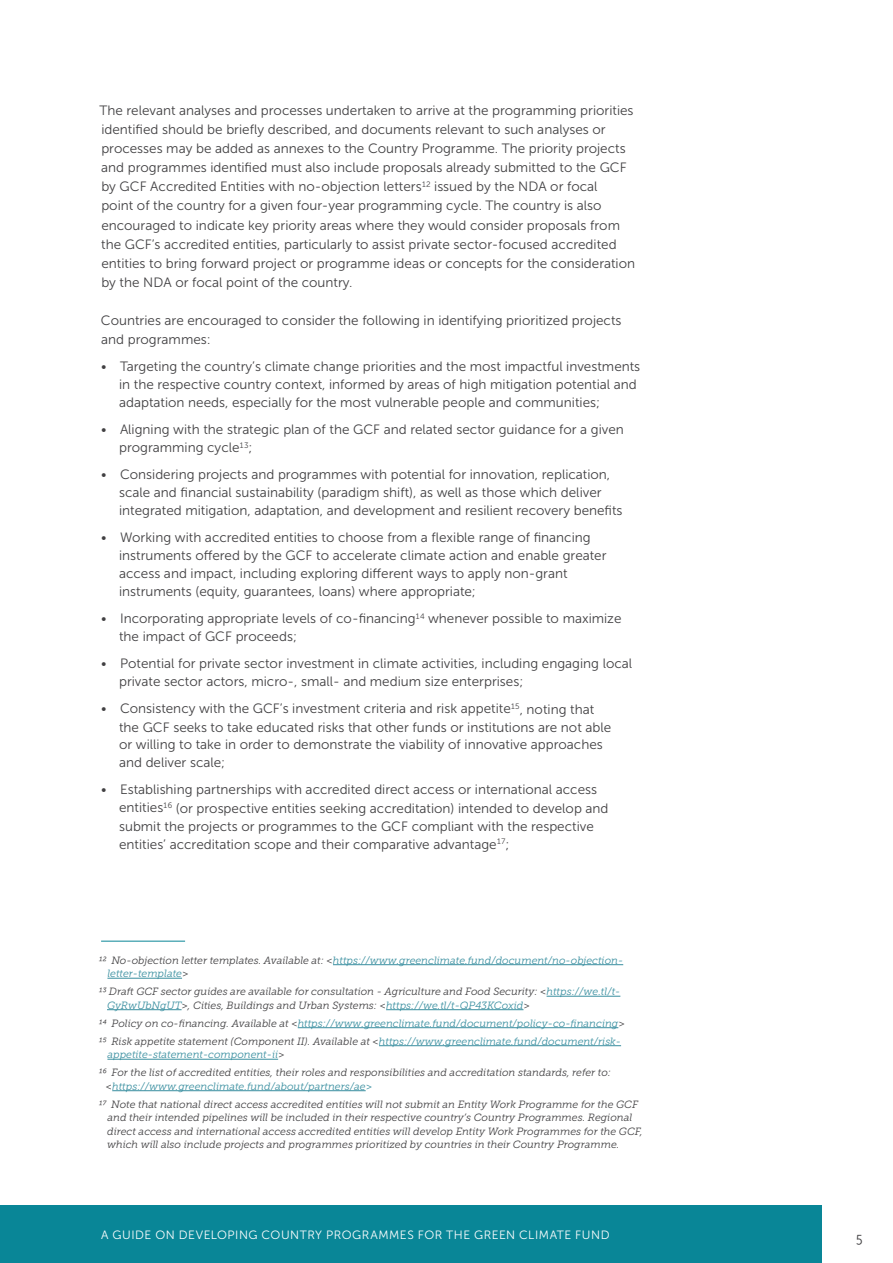
<style>
.page{position:relative;width:893px;height:1263px;background:#fff}
.page>*{position:absolute;margin:0;border:0;box-sizing:border-box;transform-origin:0 0}
.t1{font:15px "Museo Sans Cond 300";color:#414042}
.t2{font:13.5px/18px "Museo Sans 300";color:#414042}
.t3{font:12px "Museo Sans 300";letter-spacing:.045em;color:#fff}
.t4{font:italic 10.5px/13.5px "Museo Slab 300";color:#414042}
.t5{font:italic 10.5px/13.5px "Museo Slab 300";color:#388e9f}
.s1{color:#414042}
.s2{color:#388e9f}
</style>
<div class="page">
<div style="left:0;top:1205px;width:821px;height:58px;background:#098697"></div>
<hr style="left:101px;top:941px;width:84px;height:1px;background:#098697">
<hr style="left:333px;top:964px;width:290px;height:1px;background:#388e9f">
<hr style="left:107px;top:978px;width:75px;height:1px;background:#388e9f">
<hr style="left:547px;top:996px;width:73px;height:1px;background:#388e9f">
<hr style="left:107px;top:1009px;width:75px;height:1px;background:#388e9f">
<hr style="left:386px;top:1009px;width:137px;height:1px;background:#388e9f">
<hr style="left:298px;top:1027px;width:320px;height:1px;background:#388e9f">
<hr style="left:379px;top:1045px;width:242px;height:1px;background:#388e9f">
<hr style="left:107px;top:1059px;width:171px;height:1px;background:#388e9f">
<hr style="left:112px;top:1090px;width:254px;height:1px;background:#388e9f">
<p class="t2" style="left:99px;top:101px;width:537px;line-height:19.2px">The relevant analyses and processes undertaken to arrive at the programming priorities identified should be briefly described, and documents relevant to such analyses or processes may be added as annexes to the Country Programme. The priority projects and programmes identified must also include proposals already submitted to the GCF by GCF Accredited Entities with no-objection letters<sup>12</sup> issued by the NDA or focal<br>point of the country for a given four-year programming cycle. The country is also encouraged to indicate key priority areas where they would consider proposals from the GCF’s accredited entities, particularly to assist private sector-focused accredited entities to bring forward project or programme ideas or concepts for the consideration by the NDA or focal point of the country.</p>
<p class="t2" style="left:101px;top:311px;width:522px;line-height:19.2px">Countries are encouraged to consider the following in identifying prioritized projects and programmes:</p>
<p class="t2" style="left:119px;top:358px;width:523px;text-indent:-18px">• Targeting the country’s climate change priorities and the most impactful investments in the respective country context, informed by areas of high mitigation potential and adaptation needs, especially for the most vulnerable people and communities;</p>
<p class="t2" style="left:119px;top:421px;width:506px;text-indent:-18px">• Aligning with the strategic plan of the GCF and related sector guidance for a given programming cycle<sup>13</sup>;</p>
<p class="t2" style="left:119px;top:466px;width:505px;text-indent:-18px">• Considering projects and programmes with potential for innovation, replication, scale and financial sustainability (paradigm shift), as well as those which deliver integrated mitigation, adaptation, and development and resilient recovery benefits</p>
<p class="t2" style="left:119px;top:529px;width:489px;text-indent:-18px">• Working with accredited entities to choose from a flexible range of financing instruments offered by the GCF to accelerate climate action and enable greater access and impact, including exploring different ways to apply non-grant instruments (equity, guarantees, loans) where appropriate;</p>
<p class="t2" style="left:119px;top:610px;width:504px;text-indent:-18px">• Incorporating appropriate levels of co-financing<sup>14</sup> whenever possible to maximize the impact of GCF proceeds;</p>
<p class="t2" style="left:119px;top:655px;width:515px;text-indent:-18px">• Potential for private sector investment in climate activities, including engaging local private sector actors, micro-, small- and medium size enterprises;</p>
<p class="t2" style="left:119px;top:700px;width:494px;text-indent:-18px">• Consistency with the GCF’s investment criteria and risk appetite<sup>15</sup>, noting that the GCF seeks to take educated risks that other funds or institutions are not able or willing to take in order to demonstrate the viability of innovative approaches and deliver scale;</p>
<p class="t2" style="left:119px;top:781px;width:491px;text-indent:-18px">• Establishing partnerships with accredited direct access or international access entities<sup>16</sup> (or prospective entities seeking accreditation) intended to develop and submit the projects or programmes to the GCF compliant with the respective entities’ accreditation scope and their comparative advantage<sup>17</sup>;</p>
<p class="t5" style="left:107px;top:953px;width:517px;text-indent:-8px"><span class="s1">12 No-objection letter templates. Available at: &lt;</span>https://www.greenclimate.fund/document/no-objection&shy;letter-template<span class="s1">&gt;</span></p>
<p class="t4" style="left:107px;top:985px;width:515px;text-indent:-8px">13 Draft GCF sector guides are available for consultation - Agriculture and Food Security: &lt;<span class="s2">https://we.tl/t-<br>GyRwUbNgUT</span>&gt;, Cities, Buildings and Urban Systems: &lt;<span class="s2">https://we.tl/t-QP43KCoxid</span>&gt;</p>
<p class="t5" style="left:99px;top:1014px;width:527px;line-height:18px"><span class="s1">14 Policy on co-financing. Available at &lt;</span>https://www.greenclimate.fund/document/policy-co-financing<span class="s1">&gt;<br>15 Risk appetite statement (Component II). Available at &lt;</span>https://www.greenclimate.fund/document/risk-</p>
<p class="t4" style="left:99px;top:1046px;width:514px;line-height:18px;text-indent:9px"><span class="s2">appetite-statement-component-ii</span>&gt;<br>16 For the list of accredited entities, their roles and responsibilities and accreditation standards, refer to:</p>
<p class="t4" style="left:99px;top:1077px;width:541px;line-height:18px;text-indent:7px">&lt;<span class="s2">https://www.greenclimate.fund/about/partners/ae&gt;<br></span>17 Note that national direct access accredited entities will not submit an Entity Work Programme for the GCF</p>
<p class="t4" style="left:107px;top:1111px;width:537px">and their intended pipelines will be included in their respective country’s Country Programmes. Regional direct access and international access accredited entities will develop Entity Work Programmes for the GCF, which will also include projects and programmes prioritized by countries in their Country Programme.</p>
<p class="t3" style="left:101px;top:1228px;width:510px">A GUIDE ON DEVELOPING COUNTRY PROGRAMMES FOR THE GREEN CLIMATE FUND</p>
<p class="t1" style="left:856px;top:1230px;width:8px">5</p>
</div>
